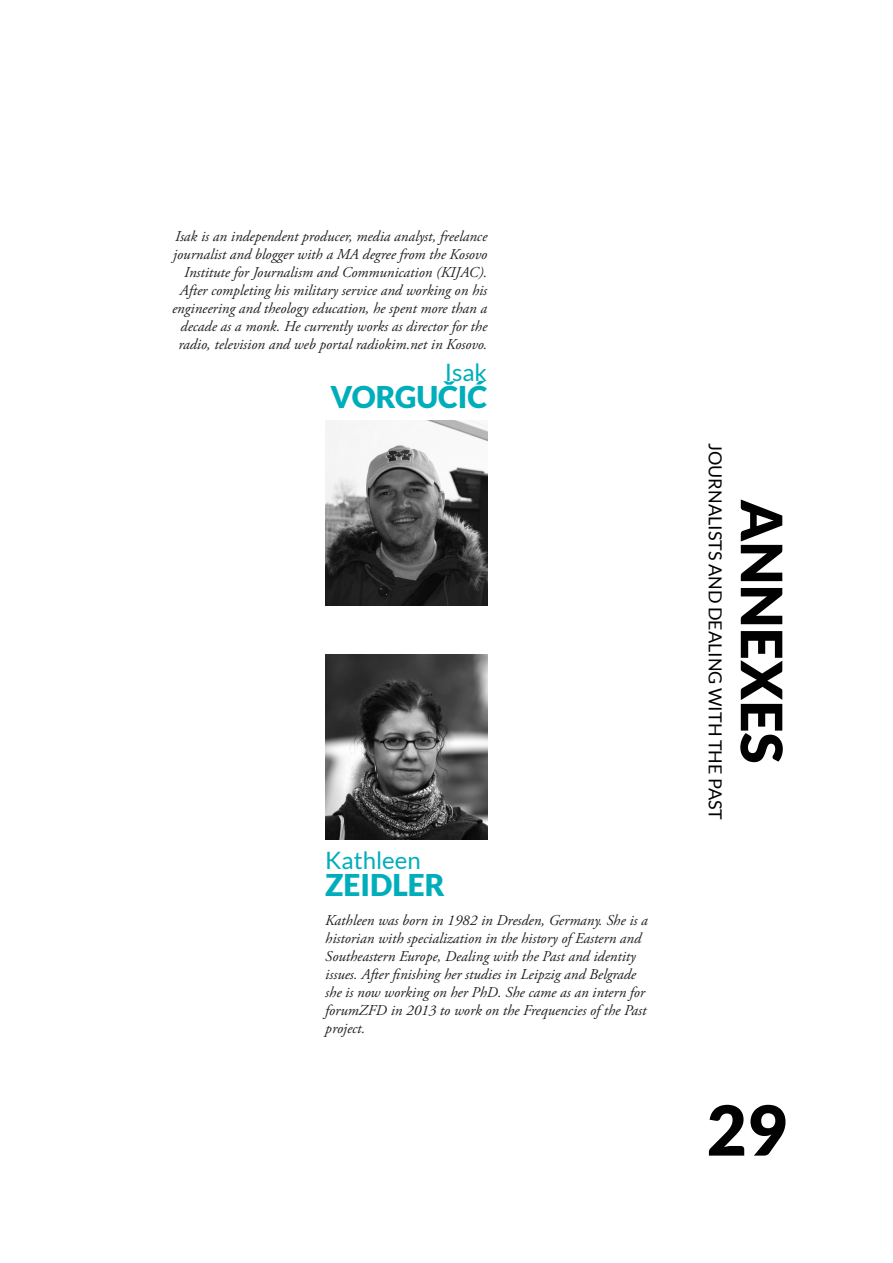
<style>
.page{position:relative;width:893px;height:1263px;background:#fff}
.page>*{position:absolute;margin:0;border:0;box-sizing:border-box;transform-origin:0 0}
.t1{font:900 69px "Lato";color:#010101}
.t2{font:900 57px "Lato";color:#010101}
.t3{font:900 30px "Lato";color:#00aebb}
.t4{font:24px "Lato";color:#00aebb}
.t5{font:18px "Lato";color:#010101}
.t6{font:italic 15px/18px "Adobe Garamond Pro";color:#231f20;text-align:right}
</style>
<div class="page">
<img style="left:325px;top:420px;width:162px;height:185px">
<img style="left:325px;top:654px;width:162px;height:185px">
<svg style="left:443px;top:381px;width:12px;height:4px"></svg>
<p class="t6" style="left:172px;top:228px;width:317px">Isak is an independent producer, media analyst, freelance journalist and blogger with a MA degree from the Kosovo Institute for Journalism and Communication (KIJAC).<br>After completing his military service and working on his engineering and theology education, he spent more than a decade as a monk. He currently works as director for the radio, television and web portal radiokim.net in Kosovo.</p>
<p class="t4" style="left:445px;top:359px;width:44px">Isak</p>
<p class="t3" style="left:331px;top:379px;width:158px">VORGUCIĆ</p>
<p class="t4" style="left:325px;top:847px;width:97px">Kathleen</p>
<p class="t3" style="left:325px;top:868px;width:121px">ZEIDLER</p>
<p class="t6" style="left:325px;top:911px;width:324px;text-align:left">Kathleen was born in 1982 in Dresden, Germany. She is a historian with specialization in the history of Eastern and Southeastern Europe, Dealing with the Past and identity issues. After finishing her studies in Leipzig and Belgrade she is now working on her PhD. She came as an intern for forumZFD in 2013 to work on the Frequencies of the Past project.</p>
<p class="t5" style="left:725px;top:443px;width:378px;rotate:90deg">JOURNALISTS AND DEALING WITH THE PAST</p>
<h2 class="t2" style="left:795px;top:499px;width:266px;rotate:90deg">ANNEXES</h2>
<h1 class="t1" style="left:707px;top:1090px;width:82px">29</h1>
</div>
